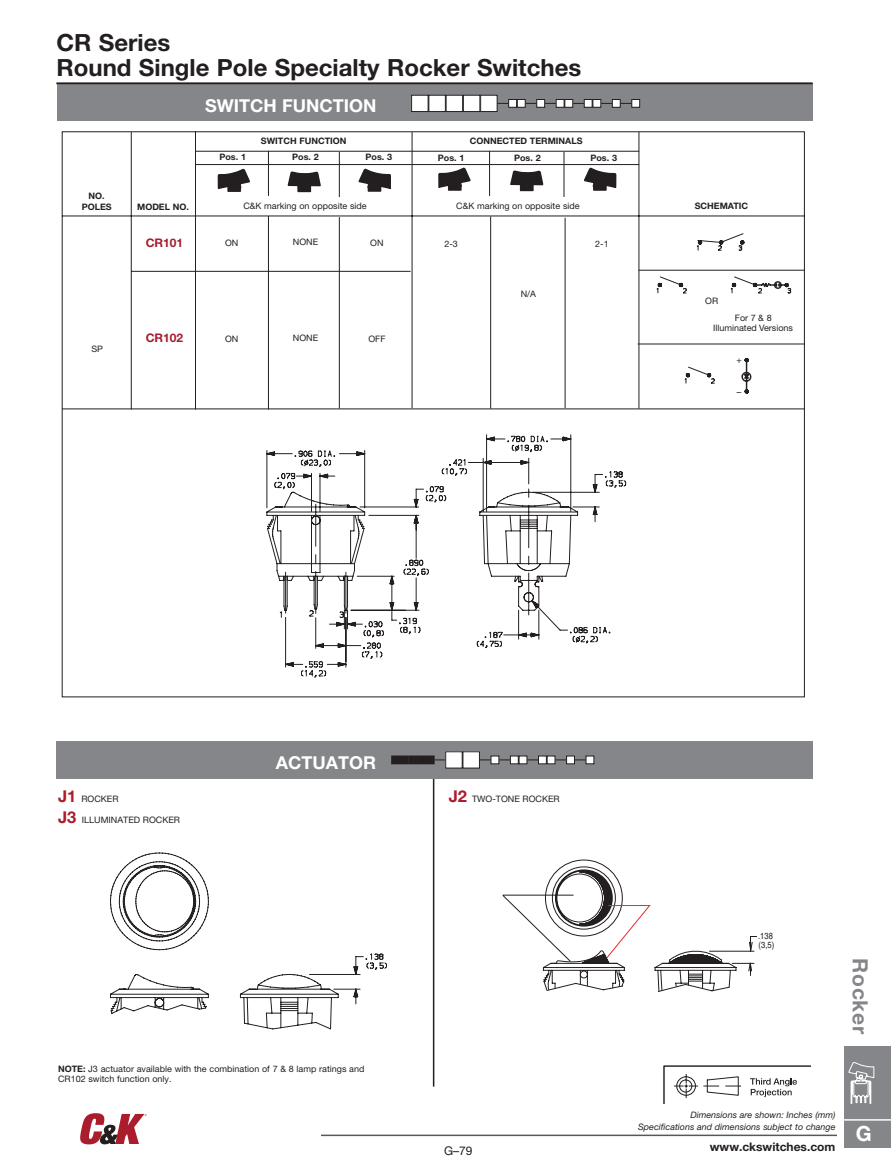
<style>
.page{position:relative;width:891px;height:1175px;background:#fff}
.page>*{position:absolute;margin:0;border:0;box-sizing:border-box;transform-origin:0 0}
.t1{font:700 23.7px/25.2px "Helvetica Neue LT Std";color:#231f20}
.t2{font:700 21px "Helvetica Neue";letter-spacing:.03em;color:#848689}
.t3{font:700 21px "Helvetica Neue";color:#fff}
.t4{font:700 17.85px "Helvetica Neue LT Std";color:#fff}
.t5{font:12px "Helvetica Neue LT Std";color:#231f20}
.t6{font:700 11.85px "Helvetica Neue LT Std";color:#231f20}
.t7{font:700 11.85px "Helvetica Neue LT Std";color:#a51d2e}
.t8{font:8.85px/10.6px "Helvetica Neue LT Std";color:#231f20}
.t9{font:700 8.85px/10.6px "Helvetica Neue LT Std";color:#231f20;text-align:center}
.t10{font:italic 8.85px/11.9px "Helvetica Neue LT Std";color:#231f20;text-align:right}
.t11{font:8.85px/9px "Helvetica";color:#231f20;scale:.85 1}
.s1{font-weight:700;font-size:16.35px;color:#aa1d2d}
.s2{font-weight:700}
</style>
<div class="page">
<div style="left:844px;top:1045px;width:47px;height:102px;background:#848689"></div>
<hr style="left:844px;top:1119px;width:47px;height:1px;background:#fff">
<svg style="left:848px;top:1062px;width:27px;height:42px"></svg>
<hr style="left:321px;top:1134px;width:516px;height:2px;background:#57585a">
<svg style="left:80px;top:1113px;width:67px;height:31px"></svg>
<hr style="left:433px;top:769px;width:1px;height:317px;background:#231f20">
<div style="left:57px;top:83px;width:756px;height:38px;background:#848689"></div>
<div style="left:412px;top:95px;width:16px;height:17px;background:#fff"></div>
<div style="left:411px;top:95px;width:17px;height:17px;border:1px solid #231f20"></div>
<div style="left:429px;top:95px;width:16px;height:17px;background:#fff"></div>
<div style="left:428px;top:95px;width:18px;height:17px;border:1px solid #231f20"></div>
<div style="left:446px;top:95px;width:17px;height:17px;background:#fff"></div>
<div style="left:446px;top:95px;width:17px;height:17px;border:1px solid #231f20"></div>
<div style="left:632px;top:99px;width:8px;height:8px;background:#fff"></div>
<div style="left:631px;top:99px;width:9px;height:9px;border:1px solid #231f20"></div>
<div style="left:509px;top:99px;width:8px;height:8px;background:#fff"></div>
<div style="left:508px;top:99px;width:9px;height:9px;border:1px solid #231f20"></div>
<div style="left:537px;top:99px;width:8px;height:8px;background:#fff"></div>
<div style="left:536px;top:99px;width:9px;height:9px;border:1px solid #231f20"></div>
<div style="left:463px;top:95px;width:17px;height:17px;background:#fff"></div>
<div style="left:463px;top:95px;width:17px;height:17px;border:1px solid #231f20"></div>
<div style="left:481px;top:95px;width:16px;height:17px;background:#fff"></div>
<div style="left:480px;top:95px;width:18px;height:17px;border:1px solid #231f20"></div>
<div style="left:517px;top:99px;width:8px;height:8px;background:#fff"></div>
<div style="left:517px;top:99px;width:9px;height:9px;border:1px solid #231f20"></div>
<div style="left:556px;top:99px;width:8px;height:8px;background:#fff"></div>
<div style="left:556px;top:99px;width:8px;height:9px;border:1px solid #231f20"></div>
<div style="left:565px;top:99px;width:8px;height:8px;background:#fff"></div>
<div style="left:564px;top:99px;width:9px;height:9px;border:1px solid #231f20"></div>
<div style="left:584px;top:99px;width:8px;height:8px;background:#fff"></div>
<div style="left:584px;top:99px;width:9px;height:9px;border:1px solid #231f20"></div>
<div style="left:593px;top:99px;width:8px;height:8px;background:#fff"></div>
<div style="left:593px;top:99px;width:8px;height:9px;border:1px solid #231f20"></div>
<div style="left:612px;top:99px;width:8px;height:8px;background:#fff"></div>
<div style="left:612px;top:99px;width:9px;height:9px;border:1px solid #231f20"></div>
<div style="left:57px;top:741px;width:756px;height:37px;background:#848689"></div>
<div style="left:586px;top:756px;width:8px;height:7px;background:#fff"></div>
<div style="left:586px;top:755px;width:8px;height:9px;border:1px solid #231f20"></div>
<div style="left:392px;top:756px;width:8px;height:7px;background:#231f20"></div>
<div style="left:391px;top:755px;width:9px;height:9px;border:1px solid #231f20"></div>
<div style="left:491px;top:756px;width:8px;height:7px;background:#fff"></div>
<div style="left:491px;top:755px;width:8px;height:9px;border:1px solid #231f20"></div>
<div style="left:446px;top:751px;width:16px;height:17px;background:#fff"></div>
<div style="left:445px;top:751px;width:18px;height:17px;border:1px solid #231f20"></div>
<div style="left:463px;top:751px;width:16px;height:17px;background:#fff"></div>
<div style="left:463px;top:751px;width:17px;height:17px;border:1px solid #231f20"></div>
<div style="left:400px;top:756px;width:8px;height:7px;background:#231f20"></div>
<div style="left:400px;top:755px;width:9px;height:9px;border:1px solid #231f20"></div>
<div style="left:510px;top:756px;width:8px;height:7px;background:#fff"></div>
<div style="left:510px;top:755px;width:9px;height:9px;border:1px solid #231f20"></div>
<div style="left:519px;top:756px;width:8px;height:7px;background:#fff"></div>
<div style="left:519px;top:755px;width:8px;height:9px;border:1px solid #231f20"></div>
<div style="left:539px;top:756px;width:7px;height:7px;background:#fff"></div>
<div style="left:538px;top:755px;width:9px;height:9px;border:1px solid #231f20"></div>
<div style="left:547px;top:756px;width:8px;height:7px;background:#fff"></div>
<div style="left:547px;top:755px;width:8px;height:9px;border:1px solid #231f20"></div>
<div style="left:567px;top:756px;width:7px;height:7px;background:#fff"></div>
<div style="left:566px;top:755px;width:9px;height:9px;border:1px solid #231f20"></div>
<div style="left:409px;top:756px;width:8px;height:7px;background:#231f20"></div>
<div style="left:409px;top:755px;width:8px;height:9px;border:1px solid #231f20"></div>
<div style="left:418px;top:756px;width:8px;height:7px;background:#231f20"></div>
<div style="left:417px;top:755px;width:9px;height:9px;border:1px solid #231f20"></div>
<div style="left:426px;top:756px;width:8px;height:7px;background:#231f20"></div>
<div style="left:426px;top:755px;width:9px;height:9px;border:1px solid #231f20"></div>
<svg style="left:110px;top:852px;width:277px;height:177px"></svg>
<svg style="left:502px;top:859px;width:255px;height:132px"></svg>
<hr style="left:57px;top:83px;width:756px;height:1px;background:#231f20">
<svg style="left:663px;top:1065px;width:147px;height:38px"></svg>
<svg style="left:61px;top:131px;width:744px;height:566px"></svg>
<hr style="left:195px;top:151px;width:444px;height:1px;background:#231f20">
<hr style="left:639px;top:270px;width:166px;height:1px;background:#231f20">
<div style="left:666px;top:219px;width:101px;height:49px;background:#fff"></div>
<svg style="left:697px;top:233px;width:47px;height:17px"></svg>
<hr style="left:62px;top:408px;width:743px;height:1px;background:#231f20">
<div style="left:199px;top:166px;width:66px;height:28px;background:#fff"></div>
<svg style="left:218px;top:169px;width:32px;height:23px"></svg>
<div style="left:420px;top:165px;width:65px;height:29px;background:#fff"></div>
<svg style="left:438px;top:168px;width:33px;height:23px"></svg>
<div style="left:343px;top:167px;width:65px;height:27px;background:#fff"></div>
<svg style="left:359px;top:169px;width:32px;height:23px"></svg>
<div style="left:568px;top:166px;width:66px;height:28px;background:#fff"></div>
<svg style="left:584px;top:168px;width:32px;height:23px"></svg>
<div style="left:644px;top:311px;width:153px;height:28px;background:#fff"></div>
<hr style="left:339px;top:217px;width:1px;height:191px;background:#231f20">
<hr style="left:339px;top:152px;width:1px;height:45px;background:#231f20">
<div style="left:272px;top:167px;width:66px;height:28px;background:#fff"></div>
<svg style="left:288px;top:171px;width:33px;height:21px"></svg>
<hr style="left:565px;top:218px;width:1px;height:190px;background:#231f20">
<hr style="left:564px;top:152px;width:1px;height:45px;background:#231f20">
<div style="left:494px;top:168px;width:66px;height:27px;background:#fff"></div>
<svg style="left:510px;top:170px;width:33px;height:21px"></svg>
<hr style="left:638px;top:343px;width:167px;height:1px;background:#231f20">
<div style="left:664px;top:350px;width:101px;height:49px;background:#fff"></div>
<svg style="left:684px;top:358px;width:67px;height:36px"></svg>
<div style="left:645px;top:274px;width:153px;height:32px;background:#fff"></div>
<svg style="left:656px;top:276px;width:136px;height:18px"></svg>
<hr style="left:195px;top:164px;width:444px;height:1px;background:#231f20">
<h1 class="t1" style="left:57px;top:30px;width:526px">CR Series<br>Round Single Pole Specialty Rocker Switches</h1>
<h3 class="t4" style="left:205px;top:95px;width:173px">SWITCH FUNCTION</h3>
<p class="t9" style="left:261px;top:136px;width:87px">SWITCH FUNCTION</p>
<p class="t9" style="left:470px;top:135px;width:114px">CONNECTED TERMINALS</p>
<p class="t9" style="left:219px;top:152px;width:28px">Pos. 1</p>
<p class="t9" style="left:292px;top:152px;width:28px">Pos. 2</p>
<p class="t9" style="left:366px;top:152px;width:28px">Pos. 3</p>
<p class="t9" style="left:438px;top:152px;width:28px">Pos. 1</p>
<p class="t9" style="left:514px;top:152px;width:28px">Pos. 2</p>
<p class="t9" style="left:590px;top:152px;width:28px">Pos. 3</p>
<p class="t9" style="left:82px;top:190px;width:31px">NO.<br>POLES</p>
<p class="t9" style="left:137px;top:202px;width:53px">MODEL NO.</p>
<p class="t9" style="left:695px;top:200px;width:55px">SCHEMATIC</p>
<p class="t8" style="left:243px;top:201px;width:125px">C&amp;K marking on opposite side</p>
<p class="t8" style="left:456px;top:200px;width:125px">C&amp;K marking on opposite side</p>
<p class="t8" style="left:91px;top:343px;width:13px">SP</p>
<h3 class="t7" style="left:146px;top:236px;width:39px">CR101</h3>
<h3 class="t7" style="left:146px;top:331px;width:39px">CR102</h3>
<p class="t8" style="left:293px;top:237px;width:27px">NONE</p>
<p class="t8" style="left:225px;top:238px;width:15px">ON</p>
<p class="t8" style="left:370px;top:238px;width:15px">ON</p>
<p class="t8" style="left:293px;top:332px;width:27px">NONE</p>
<p class="t8" style="left:225px;top:333px;width:15px">ON</p>
<p class="t8" style="left:368px;top:333px;width:19px">OFF</p>
<p class="t8" style="left:444px;top:239px;width:15px">2-3</p>
<p class="t8" style="left:595px;top:238px;width:15px">2-1</p>
<p class="t8" style="left:521px;top:288px;width:17px">N/A</p>
<p class="t8" style="left:705px;top:295px;width:14px">OR</p>
<p class="t8" style="left:713px;top:313px;width:82px;line-height:9.9px;text-align:center">For 7 &amp; 8<br>Illuminated Versions</p>
<p class="t8" style="left:737px;top:354px;width:7px">+</p>
<p class="t8" style="left:737px;top:386px;width:6px">–</p>
<p class="t8" style="left:58px;top:793px;width:62px"><span class="s1">J1</span> ROCKER</p>
<p class="t8" style="left:58px;top:814px;width:124px"><span class="s1">J3</span> ILLUMINATED ROCKER</p>
<h3 class="t4" style="left:276px;top:751px;width:102px">ACTUATOR</h3>
<p class="t8" style="left:449px;top:793px;width:113px"><span class="s1">J2</span> TWO-TONE ROCKER</p>
<p class="t8" style="left:58px;top:1062px;width:308px"><span class="s2">NOTE:</span> J3 actuator available with the combination of 7 &amp; 8 lamp ratings and<br>CR102 switch function only.</p>
<h3 class="t5" style="left:444px;top:1143px;width:30px">G–79</h3>
<p class="t11" style="left:758px;top:931px;width:21px">.138 (3,5)</p>
<h2 class="t2" style="left:873px;top:958px;width:77px;rotate:90deg">Rocker</h2>
<p class="t10" style="left:638px;top:1108px;width:199px">Dimensions are shown: Inches (mm)<br>Specifications and dimensions subject to change</p>
<h3 class="t6" style="left:710px;top:1139px;width:127px">www.ckswitches.com</h3>
<h2 class="t3" style="left:856px;top:1121px;width:17px">G</h2>
</div>
